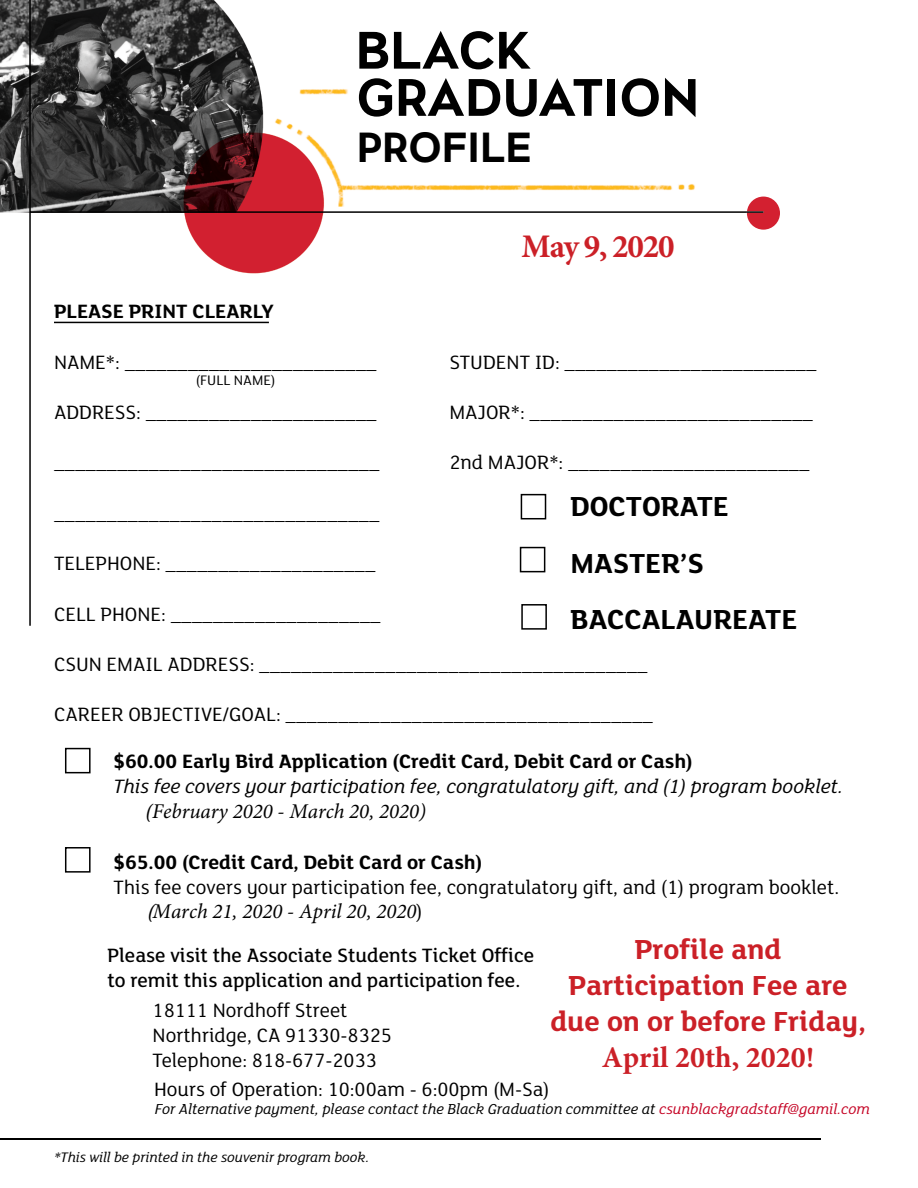
<style>
.page{position:relative;width:918px;height:1188px;background:#fff}
.page>*{position:absolute;margin:0;border:0;box-sizing:border-box;transform-origin:0 0}
.t1{font:700 52.5px/47.2px "ATC Overlook";color:#000}
.t2{font:700 42px "ATC Overlook";color:#000}
.t3{font:700 33px "Minion Pro";letter-spacing:-.035em;color:#cb2027}
.t4{font:700 30px/36px "FS Lola";color:#cb2027;text-align:center}
.t5{font:700 30px/56.2px "FS Lola";color:#000}
.t6{font:700 30px "Minion Pro";color:#cb2027}
.t7{font:21px/24.9px "FS Lola";color:#000}
.t8{font:700 21px "FS Lola";color:#000}
.t9{font:500 21px/25.2px "FS Lola";color:#000}
.t10{font:italic 21px "FS Lola";color:#000}
.t11{font:italic 21px "Minion Pro";color:#000}
.t12{font:italic 15.75px "FS Lola";color:#000}
.t13{font:italic 15px "FS Lola";color:#000}
.t14{font:15px "FS Lola";color:#000}
.s1{font-family:"FS Lola"}
.s2{font-family:"FS Lola";font-style:normal}
.s3{color:#c50425}
</style>
<div class="page">
<div style="left:521px;top:604px;width:26px;height:26px;border:2px solid #000"></div>
<hr style="left:0;top:1138px;width:820px;height:1px;background:#000">
<div style="left:65px;top:748px;width:26px;height:25px;border:2px solid #000"></div>
<div style="left:65px;top:847px;width:26px;height:26px;border:2px solid #000"></div>
<img style="left:0;top:0;width:29px;height:213px">
<svg style="left:29px;top:0;width:751px;height:626px"></svg>
<h1 class="t1" style="left:356px;top:30px;width:345px">BLACK<br>GRADUATION</h1>
<h2 class="t2" style="left:357px;top:123px;width:176px">PROFILE</h2>
<h3 class="t3" style="left:522px;top:223px;width:155px">May 9, 2020</h3>
<p class="t8" style="left:54px;top:297px;width:221px">PLEASE PRINT CLEARLY</p>
<p class="t7" style="left:54px;top:348px;width:324px">NAME*: ________________________</p>
<p class="t7" style="left:54px;top:399px;width:324px">ADDRESS: ______________________</p>
<p class="t7" style="left:449px;top:348px;width:369px">STUDENT ID: ________________________</p>
<p class="t7" style="left:449px;top:399px;width:365px">MAJOR*: ___________________________</p>
<p class="t7" style="left:449px;top:449px;width:362px">2nd MAJOR*: _______________________</p>
<h3 class="t5" style="left:570px;top:477px;width:228px">DOCTORATE<br>MASTER’S<br>BACCALAUREATE</h3>
<p class="t14" style="left:196px;top:371px;width:81px">(FULL NAME)</p>
<p class="t7" style="left:54px;top:449px;width:327px">_______________________________</p>
<p class="t7" style="left:54px;top:500px;width:327px">_______________________________</p>
<p class="t7" style="left:54px;top:550px;width:323px">TELEPHONE: ____________________</p>
<p class="t7" style="left:54px;top:600px;width:328px">CELL PHONE: ____________________</p>
<p class="t7" style="left:54px;top:651px;width:595px">CSUN EMAIL ADDRESS: _____________________________________</p>
<p class="t7" style="left:54px;top:701px;width:601px">CAREER OBJECTIVE/GOAL: ___________________________________</p>
<p class="t8" style="left:113px;top:747px;width:581px">$60.00 Early Bird Application (Credit Card, Debit Card or Cash)</p>
<p class="t10" style="left:113px;top:773px;width:731px">This fee covers your participation fee, congratulatory gift, and (1) program booklet.</p>
<p class="t11" style="left:146px;top:797px;width:282px"><span class="s1">(</span>February 2020 - March 20, 2020)</p>
<p class="t8" style="left:113px;top:847px;width:370px">$65.00 (Credit Card, Debit Card or Cash)</p>
<p class="t7" style="left:113px;top:874px;width:727px">This fee covers your participation fee, congratulatory gift, and (1) program booklet.</p>
<p class="t11" style="left:146px;top:897px;width:278px"><span class="s1">(</span>March 21, 2020 - April 20, 2020<span class="s2">)</span></p>
<p class="t9" style="left:108px;top:942px;width:428px">Please visit the Associate Students Ticket Office to remit this application and participation fee.</p>
<p class="t7" style="left:153px;top:997px;width:241px">18111 Nordhoff Street<br>Northridge, CA 91330-8325<br>Telephone: 818-677-2033</p>
<h3 class="t4" style="left:550px;top:930px;width:317px">Profile and<br>Participation Fee are due on or before Friday,</h3>
<h3 class="t6" style="left:602px;top:1036px;width:214px">April 20th, 2020<span class="s1">!</span></h3>
<p class="t7" style="left:154px;top:1076px;width:397px">Hours of Operation: 10:00am - 6:00pm (M-Sa)</p>
<p class="t12" style="left:155px;top:1099px;width:717px">For Alternative payment, please contact the Black Graduation committee at <span class="s3">csunblackgradstaff@gamil.com</span></p>
<p class="t13" style="left:54px;top:1147px;width:317px">*This will be printed in the souvenir program book.</p>
</div>
